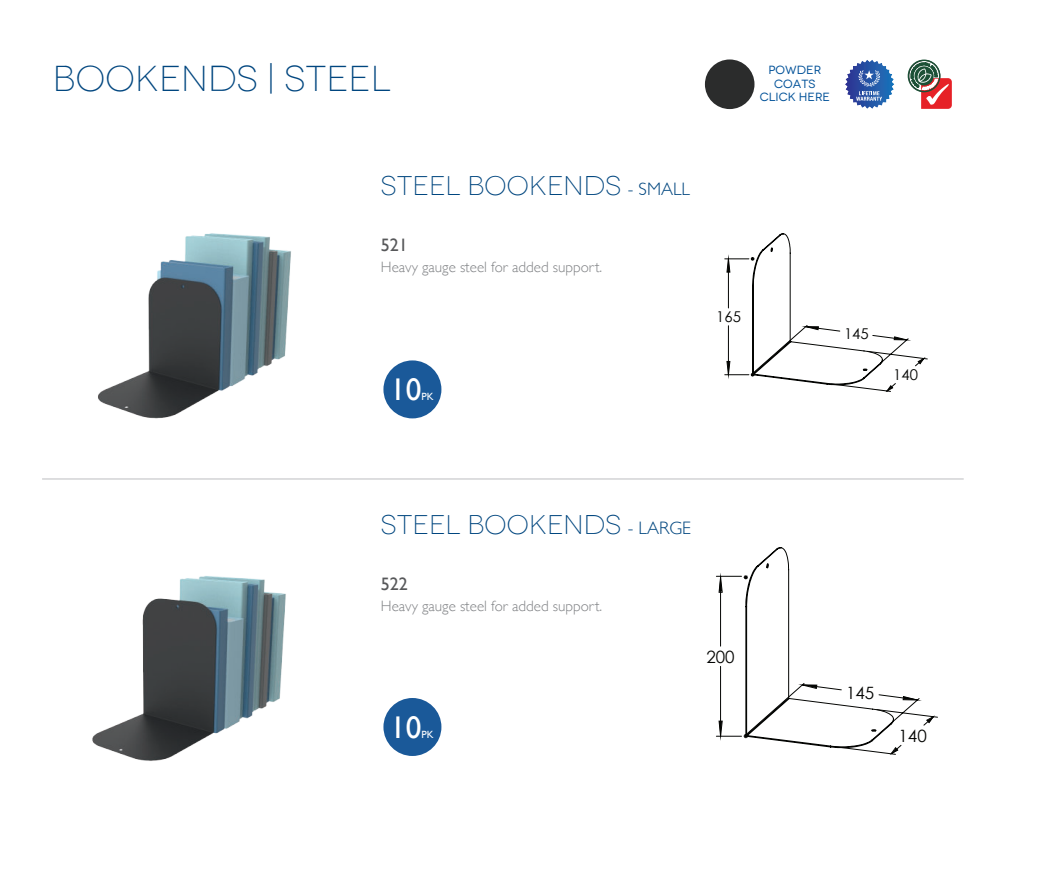
<style>
.page{position:relative;width:1063px;height:893px;background:#fff}
.page>*{position:absolute;margin:0;border:0;box-sizing:border-box;transform-origin:0 0}
.t1{font:300 expanded 36px "Novecento";color:#00467f}
.t2{font:31.35px "Gill Sans";color:#fff}
.t3{font:300 expanded 27px "Novecento";color:#00467f}
.t4{font:18px "Gill Sans";color:#57585a}
.t5{font:16.95px "Century Gothic";color:#040503}
.t6{font:300 15px "Gill Sans";color:#808285}
.t7{font:14.85px "Century Gothic";color:#040503}
.t8{font:expanded 11.85px/13.8px "Novecento";color:#015198;text-align:center}
.t9{font:10.5px "Gill Sans";color:#fff}
.s1{font-family:"Gill Sans";font-stretch:normal;font-size:18px}
</style>
<div class="page">
<hr style="left:42px;top:479px;width:922px;height:1px;background:#bcbdc0">
<svg style="left:724px;top:234px;width:204px;height:157px"></svg>
<svg style="left:716px;top:575px;width:222px;height:180px"></svg>
<svg style="left:719px;top:721px;width:3px;height:15px"></svg>
<svg style="left:719px;top:576px;width:3px;height:15px"></svg>
<svg style="left:927px;top:717px;width:7px;height:6px"></svg>
<svg style="left:745px;top:547px;width:173px;height:207px"></svg>
<img style="left:98px;top:233px;width:193px;height:186px">
<img style="left:92px;top:576px;width:194px;height:185px">
<div style="left:383px;top:698px;width:58px;height:58px;background:#1a5999;border-radius:50%"></div>
<svg style="left:909px;top:60px;width:31px;height:31px"></svg>
<div style="left:909px;top:60px;width:31px;height:32px;border:1px solid #231f20;border-radius:50%"></div>
<div style="left:908px;top:60px;width:32px;height:32px;border:1px solid #1c5036;border-radius:50%"></div>
<svg style="left:911px;top:63px;width:41px;height:46px"></svg>
<svg style="left:845px;top:60px;width:49px;height:49px"></svg>
<div style="left:705px;top:59px;width:50px;height:50px;background:#2b2c2c;border-radius:50%"></div>
<div style="left:383px;top:360px;width:58px;height:58px;background:#1a5999;border-radius:50%"></div>
<h1 class="t1" style="left:53px;top:58px;width:339px">BOOKENDS | STEEL</h1>
<p class="t8" style="left:760px;top:63px;width:72px">POWDER<br>COATS<br>CLICK HERE</p>
<h3 class="t3" style="left:381px;top:170px;width:311px">STEEL BOOKENDS <span class="s1">- SMALL</span></h3>
<p class="t4" style="left:381px;top:234px;width:29px">521</p>
<p class="t6" style="left:381px;top:261px;width:223px">Heavy gauge steel for added support.</p>
<h2 class="t2" style="left:390px;top:371px;width:33px">10</h2>
<p class="t9" style="left:421px;top:390px;width:14px">PK</p>
<p class="t7" style="left:716px;top:309px;width:26px">165</p>
<p class="t7" style="left:844px;top:325px;width:26px">145</p>
<p class="t7" style="left:893px;top:366px;width:26px">140</p>
<h3 class="t3" style="left:381px;top:509px;width:312px">STEEL BOOKENDS <span class="s1">- LARGE</span></h3>
<p class="t4" style="left:381px;top:573px;width:29px">522</p>
<p class="t6" style="left:381px;top:600px;width:223px">Heavy gauge steel for added support.</p>
<p class="t5" style="left:706px;top:647px;width:30px">200</p>
<h2 class="t2" style="left:390px;top:709px;width:33px">10</h2>
<p class="t9" style="left:421px;top:728px;width:14px">PK</p>
<p class="t5" style="left:846px;top:683px;width:30px">145</p>
<p class="t5" style="left:899px;top:726px;width:30px">140</p>
</div>
